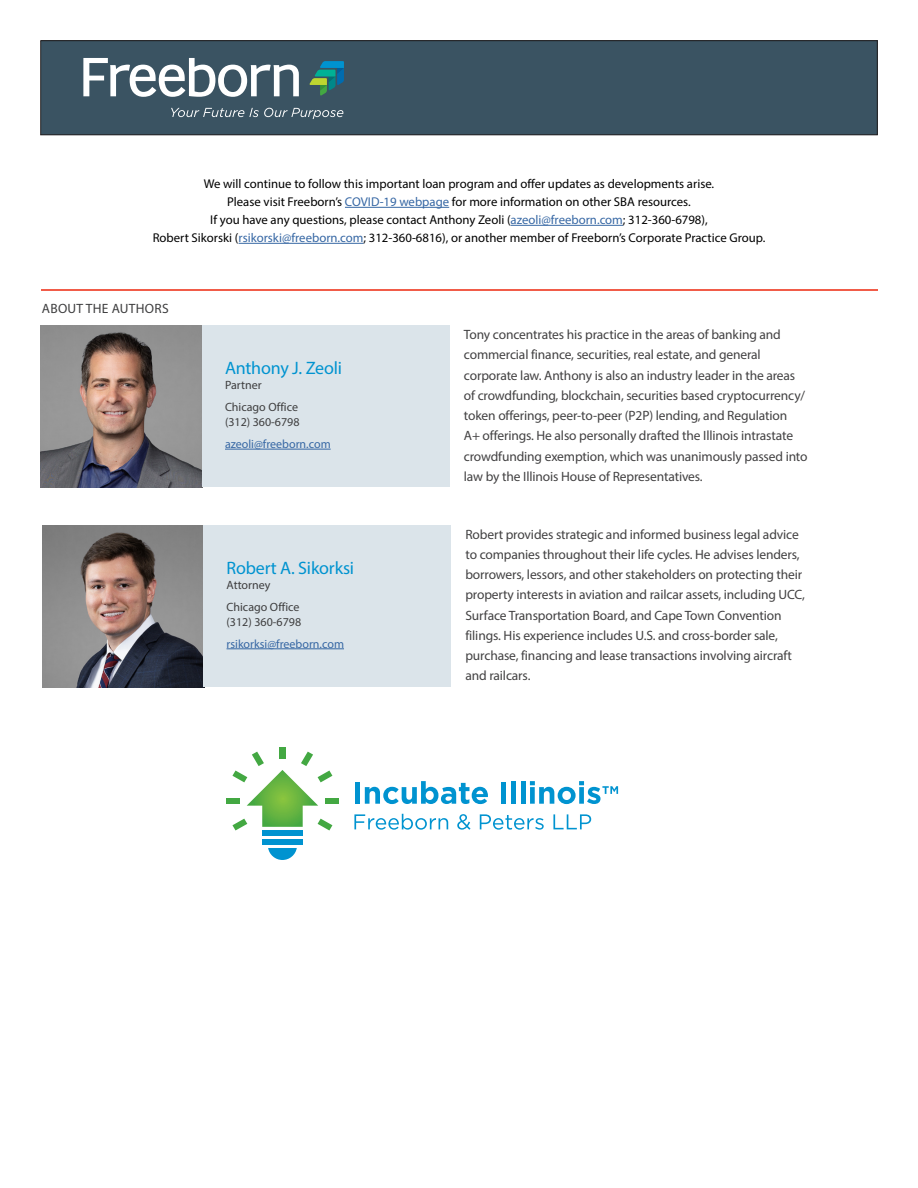
<style>
.page{position:relative;width:918px;height:1188px;background:#fff}
.page>*{position:absolute;margin:0;border:0;box-sizing:border-box;transform-origin:0 0}
.Name{font:18px "Myriad Pro";letter-spacing:-.01em;color:#0093d0}
.Call_Out_1{font:13.5px/20.2px "Myriad Pro";letter-spacing:-.01em;color:#424142}
.About_Header{font:13.5px "Myriad Pro";letter-spacing:.02em;color:#3e3e3f}
.Body_Text{font:12.75px/18px "Myriad Pro";color:#000;text-align:center}
.Address{font:12px/15px "Myriad Pro";color:#3e3e3f}
.Address-2{font:12px "Myriad Pro";color:#3667a4}
.s1{color:#3667a4}
</style>
<div class="page">
<div style="left:41px;top:41px;width:836px;height:94px;background:#3a5362"></div>
<svg style="left:83px;top:58px;width:216px;height:39px"></svg>
<svg style="left:309px;top:61px;width:35px;height:35px"></svg>
<svg style="left:171px;top:108px;width:172px;height:11px"></svg>
<div style="left:40px;top:40px;width:838px;height:95px;border:1px solid #231f20"></div>
<img style="left:40px;top:325px;width:162px;height:162px">
<div style="left:202px;top:325px;width:248px;height:162px;background:#dbe4ea"></div>
<hr style="left:41px;top:289px;width:837px;height:1px;background:#f15c49">
<hr style="left:225px;top:449px;width:106px;height:1px;background:#3667a4">
<img style="left:42px;top:525px;width:161px;height:162px">
<div style="left:203px;top:525px;width:248px;height:162px;background:#dbe4ea"></div>
<hr style="left:227px;top:649px;width:117px;height:1px;background:#3667a4">
<hr style="left:345px;top:207px;width:104px;height:1px;background:#3667a4">
<hr style="left:511px;top:225px;width:112px;height:1px;background:#3667a4">
<hr style="left:239px;top:243px;width:125px;height:1px;background:#3667a4">
<div style="left:262px;top:831px;width:41px;height:5px;background:#0093d0"></div>
<div style="left:262px;top:839px;width:41px;height:6px;background:#0093d0"></div>
<svg style="left:268px;top:848px;width:29px;height:12px"></svg>
<div style="left:279px;top:747px;width:7px;height:12px;background:#43a842"></div>
<div style="left:325px;top:798px;width:13px;height:6px;background:#43a842"></div>
<div style="left:227px;top:798px;width:13px;height:6px;background:#43a842"></div>
<svg style="left:232px;top:752px;width:100px;height:78px"></svg>
<div style="left:355px;top:782px;width:5px;height:22px;background:#0093d0"></div>
<svg style="left:365px;top:781px;width:123px;height:23px"></svg>
<div style="left:501px;top:782px;width:5px;height:22px;background:#0093d0"></div>
<div style="left:511px;top:781px;width:5px;height:23px;background:#0093d0"></div>
<hr style="left:521px;top:781px;width:4px;height:23px;background:#0093d0">
<svg style="left:530px;top:781px;width:88px;height:23px"></svg>
<svg style="left:354px;top:814px;width:94px;height:16px"></svg>
<svg style="left:457px;top:814px;width:14px;height:16px"></svg>
<svg style="left:480px;top:814px;width:64px;height:16px"></svg>
<svg style="left:553px;top:814px;width:38px;height:15px"></svg>
<p class="Body_Text" style="left:153px;top:175px;width:614px">We will continue to follow this important loan program and offer updates as developments arise.<br>Please visit Freeborn’s <span class="s1">COVID-19 webpage</span> for more information on other SBA resources.<br>If you have any questions, please contact Anthony Zeoli (<span class="s1">azeoli@freeborn.com</span>; 312-360-6798),<br>Robert Sikorski (<span class="s1">rsikorski@freeborn.com</span>; 312-360-6816), or another member of Freeborn’s Corporate Practice Group.</p>
<p class="About_Header" style="left:42px;top:300px;width:128px">ABOUT THE AUTHORS</p>
<p class="Name" style="left:225px;top:357px;width:119px">Anthony J. Zeoli</p>
<p class="Address" style="left:225px;top:378px;width:38px">Partner</p>
<p class="Address" style="left:225px;top:399px;width:76px">Chicago Office (312) 360-6798</p>
<p class="Address-2" style="left:225px;top:437px;width:107px">azeoli@freeborn.com</p>
<p class="Name" style="left:227px;top:557px;width:129px">Robert A. Sikorksi</p>
<p class="Address" style="left:227px;top:577px;width:45px">Attorney</p>
<p class="Address" style="left:227px;top:599px;width:76px">Chicago Office (312) 360-6798</p>
<p class="Address-2" style="left:227px;top:636px;width:119px">rsikorksi@freeborn.com</p>
<p class="Call_Out_1" style="left:464px;top:324px;width:345px">Tony concentrates his practice in the areas of banking and commercial finance, securities, real estate, and general corporate law. Anthony is also an industry leader in the areas of crowdfunding, blockchain, securities based cryptocurrency/ token offerings, peer-to-peer (P2P) lending, and Regulation<br>A+ offerings. He also personally drafted the Illinois intrastate crowdfunding exemption, which was unanimously passed into law by the Illinois House of Representatives.</p>
<p class="Call_Out_1" style="left:465px;top:524px;width:341px">Robert provides strategic and informed business legal advice to companies throughout their life cycles. He advises lenders, borrowers, lessors, and other stakeholders on protecting their property interests in aviation and railcar assets, including UCC, Surface Transportation Board, and Cape Town Convention filings. His experience includes U.S. and cross-border sale, purchase, financing and lease transactions involving aircraft and railcars.</p>
</div>
